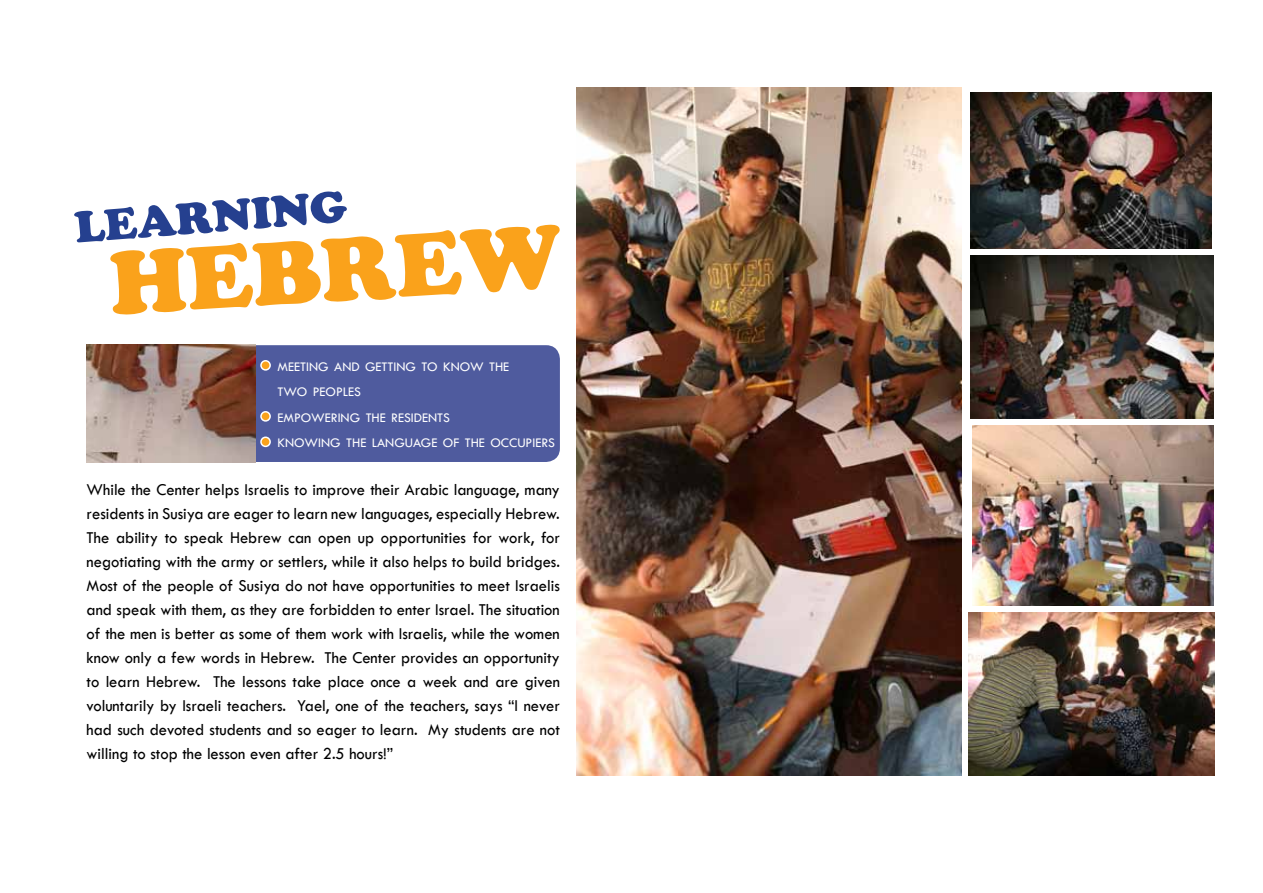
<style>
.page{position:relative;width:1263px;height:893px;background:#fff}
.page>*{position:absolute;margin:0;border:0;box-sizing:border-box;transform-origin:0 0}
.t1{font:900 93px "Cooper";color:#faa21b}
.t2{font:900 45.9px "Cooper";color:#25408f}
.t3{font:17.25px/24px "Tw Cen";color:#000;text-align:justify;scale:.96 1}
.t4{font:13.65px "Tw Cen";color:#fff}
</style>
<div class="page">
<div style="left:234px;top:345px;width:326px;height:117px;background:#4f5b9e;border-radius:14px"></div>
<div style="left:261px;top:361px;width:9px;height:9px;background:#faa21b;border-radius:50%"></div>
<div style="left:260px;top:360px;width:11px;height:11px;border:2px solid #fff;border-radius:50%"></div>
<div style="left:261px;top:412px;width:9px;height:9px;background:#faa21b;border-radius:50%"></div>
<div style="left:260px;top:411px;width:11px;height:11px;border:2px solid #fff;border-radius:50%"></div>
<div style="left:261px;top:437px;width:9px;height:9px;background:#faa21b;border-radius:50%"></div>
<div style="left:260px;top:436px;width:11px;height:11px;border:2px solid #fff;border-radius:50%"></div>
<img style="left:87px;top:344px;width:169px;height:118px">
<img style="left:970px;top:92px;width:241px;height:157px">
<img style="left:576px;top:87px;width:385px;height:689px">
<img style="left:969px;top:612px;width:245px;height:164px">
<img style="left:972px;top:425px;width:241px;height:180px">
<img style="left:971px;top:255px;width:243px;height:163px">
<h2 class="t2" style="left:72px;top:202px;width:275px;rotate:-5deg">learning</h2>
<h1 class="t1" style="left:107px;top:228px;width:453px;rotate:-3deg">hebrew</h1>
<p class="t4" style="left:278px;top:358px;width:195px">meeti ng and getting to know</p>
<p class="t4" style="left:489px;top:358px;width:14px">the</p>
<p class="t4" style="left:277px;top:384px;width:11px">two</p>
<p class="t4" style="left:313px;top:384px;width:47px">peoples</p>
<p class="t4" style="left:278px;top:409px;width:18px">empow</p>
<p class="t4" style="left:325px;top:409px;width:120px">eri ng the residents</p>
<p class="t4" style="left:278px;top:435px;width:27px">knowi</p>
<p class="t4" style="left:321px;top:435px;width:179px">ng the languageof the occ</p>
<p class="t4" style="left:517px;top:435px;width:32px">upiers</p>
<p class="t3" style="left:87px;top:477px;width:495px">While the Center helps Israelis to improve their Arabic language, many residents in Susiya are eager to learn new languages, especially Hebrew.<br>The ability to speak Hebrew can open up opportunities for work, for negotiating with the army or settlers, while it also helps to build bridges.<br>Most of the people of Susiya do not have opportunities to meet Israelis and speak with them, as they are forbidden to enter Israel. The situation of the men is better as some of them work with Israelis, while the women know only a few words in Hebrew. The Center provides an opportunity to learn Hebrew. The lessons take place once a week and are given voluntarily by Israeli teachers. Yael, one of the teachers, says “I never had such devoted students and so eager to learn. My students are not willing to stop the lesson even after 2.5 hours!”</p>
</div>
